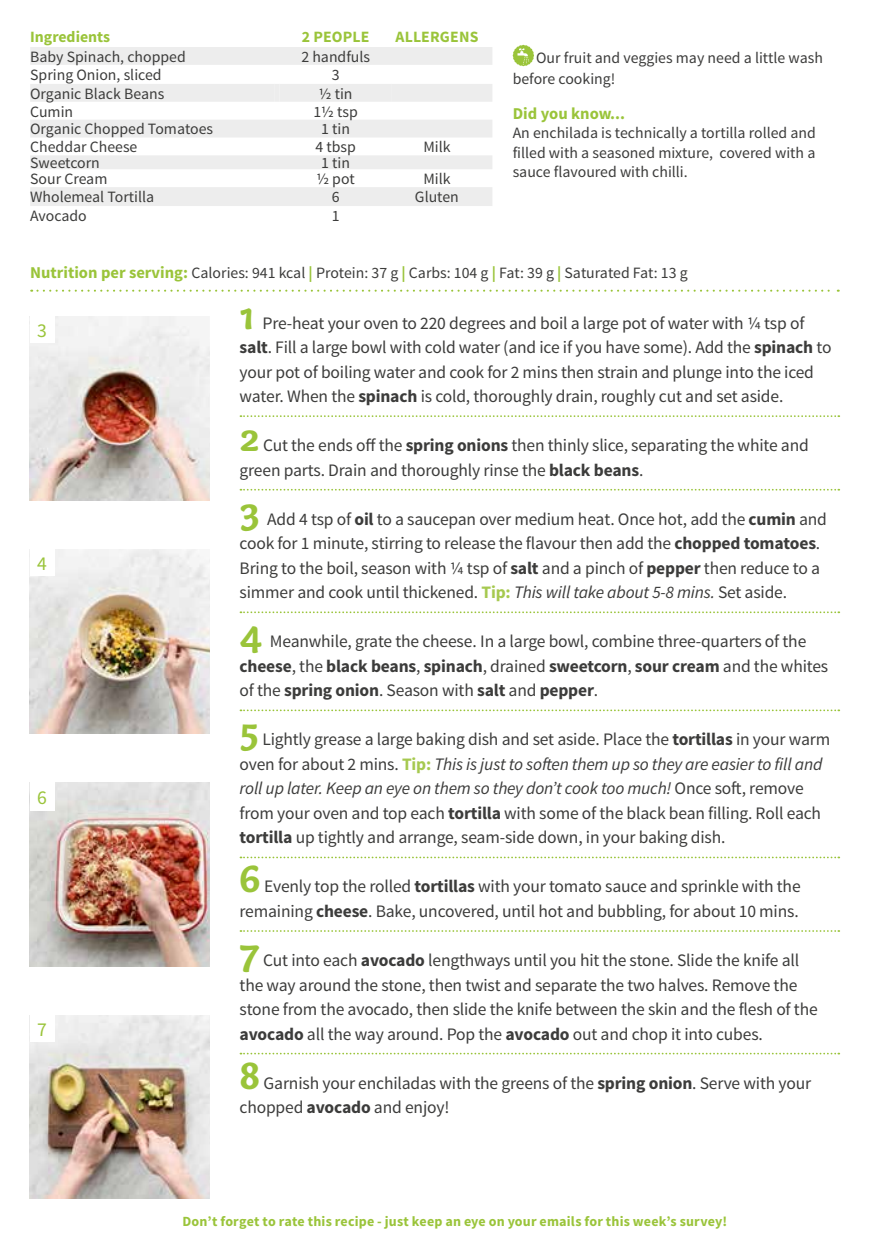
<style>
.page{position:relative;width:869px;height:1241px;background:#fff}
.page>*{position:absolute;margin:0;border:0;box-sizing:border-box;transform-origin:0 0}
.t1{font:700 41.12px "Capucine Basic";color:#9ac43a}
.t2{font:19.6px "Source Sans Pro";color:#9ac43a}
.t3{font:17.5px/24.5px "Source Sans Pro";letter-spacing:-.01em;color:#3c3c3b}
.t4{font:700 16.45px "Source Sans Pro";color:#9ac43a}
.t5{font:15.75px/19.2px "Source Sans Pro";color:#3c3c3b}
.t6{font:700 15.75px "Source Sans Pro";color:#9ac43a}
.t7{font:700 14px "Source Sans Pro";letter-spacing:.015em;color:#9ac43a}
.s1{font-weight:700;font-size:16.45px;color:#9ac43a}
.s2{font-weight:700;color:#9ac43a}
.s3{font-weight:700}
.s4{font-family:"Capucine Basic";font-weight:700;font-size:41.12px;color:#9ac43a}
.s5{font-weight:700;color:#a6c94f}
.s6{font-style:italic}
</style>
<div class="page">
<img style="left:30px;top:1015px;width:180px;height:183px">
<img style="left:30px;top:782px;width:180px;height:183px">
<img style="left:30px;top:316px;width:180px;height:184px">
<img style="left:30px;top:549px;width:180px;height:184px">
<svg style="left:240px;top:415px;width:598px;height:2px"></svg>
<svg style="left:240px;top:489px;width:598px;height:1px"></svg>
<svg style="left:240px;top:611px;width:598px;height:2px"></svg>
<svg style="left:240px;top:709px;width:598px;height:2px"></svg>
<svg style="left:240px;top:856px;width:598px;height:2px"></svg>
<svg style="left:240px;top:930px;width:598px;height:1px"></svg>
<svg style="left:240px;top:1052px;width:598px;height:2px"></svg>
<svg style="left:31px;top:289px;width:807px;height:3px"></svg>
<div style="left:30px;top:316px;width:25px;height:27px;background:#fff"></div>
<div style="left:30px;top:549px;width:25px;height:26px;background:#fff"></div>
<div style="left:30px;top:782px;width:25px;height:28px;background:#fff"></div>
<div style="left:30px;top:1015px;width:25px;height:26px;background:#fff"></div>
<svg style="left:512px;top:45px;width:22px;height:21px"></svg>
<svg style="left:30px;top:47px;width:462px;height:159px;fill:#efefef"></svg>
<div style="left:274px;top:84px;width:218px;height:18px;background:#ededed"></div>
<p class="t6" style="left:30px;top:27px;width:81px">Ingredients</p>
<p class="t6" style="left:302px;top:27px;width:69px">2 PEOPLE</p>
<p class="t6" style="left:395px;top:27px;width:84px">ALLERGENS</p>
<p class="t5" style="left:30px;top:47px;width:157px">Baby Spinach, chopped</p>
<p class="t5" style="left:301px;top:47px;width:70px">2 handfuls</p>
<p class="t5" style="left:30px;top:66px;width:133px">Spring Onion, sliced</p>
<p class="t5" style="left:331px;top:66px;width:9px">3</p>
<p class="t5" style="left:30px;top:84px;width:135px">Organic Black Beans</p>
<p class="t5" style="left:318px;top:84px;width:35px">½ tin</p>
<p class="t5" style="left:30px;top:102px;width:44px">Cumin</p>
<p class="t5" style="left:313px;top:102px;width:46px">1½ tsp</p>
<p class="t5" style="left:30px;top:120px;width:184px">Organic Chopped Tomatoes</p>
<p class="t5" style="left:321px;top:120px;width:30px">1 tin</p>
<p class="t5" style="left:30px;top:138px;width:109px">Cheddar Cheese</p>
<p class="t5" style="left:315px;top:138px;width:42px">4 tbsp</p>
<p class="t5" style="left:423px;top:138px;width:29px">Milk</p>
<p class="t5" style="left:30px;top:154px;width:71px">Sweetcorn</p>
<p class="t5" style="left:321px;top:154px;width:30px">1 tin</p>
<p class="t5" style="left:30px;top:169px;width:79px">Sour Cream</p>
<p class="t5" style="left:316px;top:169px;width:40px">½ pot</p>
<p class="t5" style="left:423px;top:169px;width:29px">Milk</p>
<p class="t5" style="left:30px;top:188px;width:125px">Wholemeal Tortilla</p>
<p class="t5" style="left:331px;top:188px;width:9px">6</p>
<p class="t5" style="left:415px;top:188px;width:45px">Gluten</p>
<p class="t5" style="left:30px;top:207px;width:58px">Avocado</p>
<p class="t5" style="left:331px;top:207px;width:9px">1</p>
<p class="t5" style="left:512px;top:47px;width:311px;line-height:21px;text-indent:23px">Our fruit and veggies may need a little wash before cooking!</p>
<p class="t4" style="left:512px;top:103px;width:114px">Did you know...</p>
<p class="t5" style="left:512px;top:124px;width:304px;text-align:justify">An enchilada is technically a tortilla rolled and filled with a seasoned mixture, covered with a sauce flavoured with chilli.</p>
<p class="t5" style="left:30px;top:263px;width:658px"><span class="s1">Nutrition per serving:</span> Calories: 941 kcal <span class="s2">|</span> Protein: 37 g <span class="s2">|</span> Carbs: 104 g <span class="s2">|</span> Fat: 39 g <span class="s2">|</span> Saturated Fat: 13 g</p>
<p class="t2" style="left:37px;top:318px;width:11px">3</p>
<p class="t2" style="left:37px;top:551px;width:11px">4</p>
<p class="t2" style="left:37px;top:785px;width:11px">6</p>
<p class="t2" style="left:37px;top:1016px;width:11px">7</p>
<h1 class="t1" style="left:239px;top:283px;width:16px">1</h1>
<p class="t3" style="left:239px;top:311px;width:593px;text-indent:23px">Pre-heat your oven to 220 degrees and boil a large pot of water with 1/4 tsp of <span class="s3">salt</span>. Fill a large bowl with cold water (and ice if you have some). Add the <span class="s3">spinach</span> to your pot of boiling water and cook for 2 mins then strain and plunge into the iced water. When the <span class="s3">spinach</span> is cold, thoroughly drain, roughly cut and set aside.</p>
<h1 class="t1" style="left:239px;top:405px;width:22px">2</h1>
<p class="t3" style="left:239px;top:433px;width:570px;text-indent:23px">Cut the ends off the <span class="s3">spring onions</span> then thinly slice, separating the white and green parts. Drain and thoroughly rinse the <span class="s3">black beans</span>.</p>
<p class="t3" style="left:239px;top:507px;width:588px"><span class="s4">3</span> Add 4 tsp of <span class="s3">oil</span> to a saucepan over medium heat. Once hot, add the <span class="s3">cumin</span> and cook for 1 minute, stirring to release the flavour then add the <span class="s3">chopped tomatoes</span>.<br>Bring to the boil, season with 1/4 tsp of <span class="s3">salt</span> and a pinch of <span class="s3">pepper</span> then reduce to a simmer and cook until thickened. <span class="s5">Tip:</span> <span class="s6">This will take about 5-8 mins.</span> Set aside.</p>
<p class="t3" style="left:239px;top:629px;width:590px"><span class="s4">4</span> Meanwhile, grate the cheese. In a large bowl, combine three-quarters of the <span class="s3">cheese</span>, the <span class="s3">black beans</span>, <span class="s3">spinach</span>, drained <span class="s3">sweetcorn</span>, <span class="s3">sour cream</span> and the whites of the <span class="s3">spring onion</span>. Season with <span class="s3">salt</span> and <span class="s3">pepper</span>.</p>
<h1 class="t1" style="left:239px;top:699px;width:21px">5</h1>
<p class="t3" style="left:239px;top:727px;width:592px;text-indent:23px">Lightly grease a large baking dish and set aside. Place the <span class="s3">tortillas</span> in your warm oven for about 2 mins. <span class="s5">Tip:</span> <span class="s6">This is just to soften them up so they are easier to fill and roll up later. Keep an eye on them so they don’t cook too much!</span> Once soft, remove from your oven and top each <span class="s3">tortilla</span> with some of the black bean filling. Roll each <span class="s3">tortilla</span> up tightly and arrange, seam-side down, in your baking dish.</p>
<h1 class="t1" style="left:239px;top:846px;width:23px">6</h1>
<p class="t3" style="left:239px;top:874px;width:562px;text-align:right">Evenly top the rolled <span class="s3">tortillas</span> with your tomato sauce and sprinkle with the remaining <span class="s3">cheese</span>. Bake, uncovered, until hot and bubbling, for about 10 mins.</p>
<h1 class="t1" style="left:239px;top:920px;width:22px">7</h1>
<p class="t3" style="left:239px;top:948px;width:579px;text-indent:24px">Cut into each <span class="s3">avocado</span> lengthways until you hit the stone. Slide the knife all the way around the stone, then twist and separate the two halves. Remove the stone from the avocado, then slide the knife between the skin and the flesh of the <span class="s3">avocado</span> all the way around. Pop the <span class="s3">avocado</span> out and chop it into cubes.</p>
<h1 class="t1" style="left:239px;top:1042px;width:22px">8</h1>
<p class="t3" style="left:239px;top:1070px;width:573px;text-indent:24px">Garnish your enchiladas with the greens of the <span class="s3">spring onion</span>. Serve with your chopped <span class="s3">avocado</span> and enjoy!</p>
<p class="t7" style="left:182px;top:1212px;width:546px">Don’t forget to rate this recipe - just keep an eye on your emails for this week’s survey!</p>
</div>
